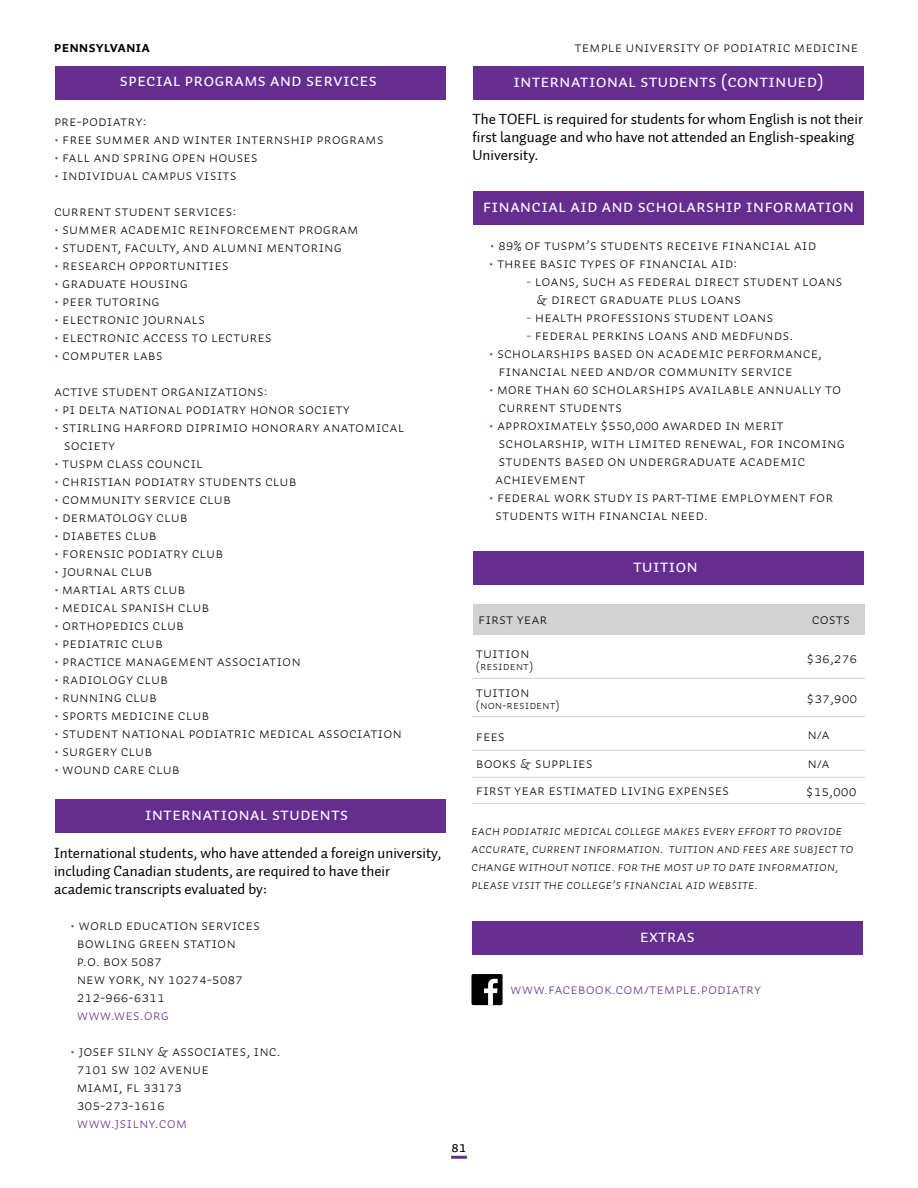
<style>
.page{position:relative;width:918px;height:1188px;background:#fff}
.page>*{position:absolute;margin:0;border:0;box-sizing:border-box;transform-origin:0 0}
.t1{font:18px "Auto 3 Regular Sm Cp";color:#fff}
.t2{font:15px/18px "Auto 3 Light Sm Cp";color:#000}
.t3{font:15px/18px "Auto 3";color:#000}
.t4{font:15px "Auto 3 Light Sm Cp";color:#662d91}
.t5{font:15px "Auto 3 Bold Sm Cp";color:#000}
.t6{font:15px "Auto 3 Regular Sm Cp";color:#000}
.t7{font:13.5px/18px "Auto 3 Light Italic Sm Cp";color:#000}
.t8{font:12px "Auto 3 Light Sm Cp";color:#000}
.s1{color:#662d91}
</style>
<div class="page">
<hr style="left:451px;top:1156px;width:16px;height:3px;background:#662d91">
<div style="left:55px;top:66px;width:391px;height:33px;background:#662d91"></div>
<div style="left:55px;top:799px;width:391px;height:34px;background:#662d91"></div>
<div style="left:474px;top:66px;width:390px;height:33px;background:#662d91"></div>
<div style="left:473px;top:191px;width:391px;height:33px;background:#662d91"></div>
<div style="left:473px;top:552px;width:391px;height:33px;background:#662d91"></div>
<div style="left:473px;top:604px;width:391px;height:31px;background:#d1d2d1"></div>
<hr style="left:473px;top:678px;width:391px;height:1px;background:#d1d2d1">
<hr style="left:473px;top:716px;width:391px;height:1px;background:#d1d2d1">
<hr style="left:473px;top:750px;width:391px;height:1px;background:#d1d2d1">
<hr style="left:473px;top:803px;width:391px;height:1px;background:#d1d2d1">
<hr style="left:473px;top:777px;width:391px;height:1px;background:#d1d2d1">
<div style="left:473px;top:921px;width:390px;height:34px;background:#662d91"></div>
<div style="left:471px;top:974px;width:32px;height:31px;background:#000;border-radius:2px"></div>
<svg style="left:484px;top:979px;width:14px;height:26px"></svg>
<p class="t5" style="left:54px;top:38px;width:98px">pennsylvania</p>
<p class="t2" style="left:575px;top:38px;width:285px">temple university of podiatric medicine</p>
<p class="t1" style="left:119px;top:70px;width:259px">special programs and services</p>
<p class="t2" style="left:54px;top:112px;width:94px">Pre-podiatry:</p>
<p class="t2" style="left:54px;top:130px;width:331px"><span class="s1">•</span> free Summer and Winter Internship Programs</p>
<p class="t2" style="left:54px;top:148px;width:206px"><span class="s1">•</span> Fall and Spring Open Houses</p>
<p class="t2" style="left:54px;top:166px;width:184px"><span class="s1">•</span> Individual Campus Visits</p>
<p class="t2" style="left:54px;top:202px;width:184px">Current Student Services:</p>
<p class="t2" style="left:54px;top:220px;width:306px"><span class="s1">•</span> Summer Academic Reinforcement Program</p>
<p class="t2" style="left:54px;top:238px;width:290px"><span class="s1">•</span> Student, Faculty, and Alumni Mentoring</p>
<p class="t2" style="left:54px;top:256px;width:176px"><span class="s1">•</span> Research Opportunities</p>
<p class="t2" style="left:54px;top:274px;width:136px"><span class="s1">•</span> Graduate Housing</p>
<p class="t2" style="left:54px;top:292px;width:107px"><span class="s1">•</span> Peer Tutoring</p>
<p class="t2" style="left:54px;top:310px;width:153px"><span class="s1">•</span> Electronic Journals</p>
<p class="t2" style="left:54px;top:328px;width:219px"><span class="s1">•</span> Electronic Access to Lectures</p>
<p class="t2" style="left:54px;top:346px;width:110px"><span class="s1">•</span> Computer Labs</p>
<p class="t2" style="left:54px;top:382px;width:215px">Active Student Organizations:</p>
<p class="t2" style="left:54px;top:400px;width:297px"><span class="s1">•</span> Pi Delta National Podiatry Honor Society</p>
<p class="t2" style="left:64px;top:418px;width:342px;text-indent:-10px"><span class="s1">•</span> Stirling Harford DiPrimio Honorary Anatomical<br>Society</p>
<p class="t2" style="left:54px;top:454px;width:150px"><span class="s1">•</span> TUSPM Class Council</p>
<p class="t2" style="left:54px;top:472px;width:244px"><span class="s1">•</span> Christian Podiatry Students Club</p>
<p class="t2" style="left:54px;top:490px;width:178px"><span class="s1">•</span> Community Service Club</p>
<p class="t2" style="left:54px;top:508px;width:135px"><span class="s1">•</span> Dermatology Club</p>
<p class="t2" style="left:54px;top:526px;width:104px"><span class="s1">•</span> Diabetes Club</p>
<p class="t2" style="left:54px;top:544px;width:171px"><span class="s1">•</span> Forensic Podiatry Club</p>
<p class="t2" style="left:54px;top:562px;width:100px"><span class="s1">•</span> Journal Club</p>
<p class="t2" style="left:54px;top:580px;width:133px"><span class="s1">•</span> Martial Arts Club</p>
<p class="t2" style="left:54px;top:598px;width:157px"><span class="s1">•</span> Medical Spanish Club</p>
<p class="t2" style="left:54px;top:616px;width:132px"><span class="s1">•</span> Orthopedics Club</p>
<p class="t2" style="left:54px;top:634px;width:110px"><span class="s1">•</span> Pediatric Club</p>
<p class="t2" style="left:54px;top:652px;width:248px"><span class="s1">•</span> Practice Management Association</p>
<p class="t2" style="left:54px;top:670px;width:116px"><span class="s1">•</span> Radiology Club</p>
<p class="t2" style="left:54px;top:688px;width:104px"><span class="s1">•</span> Running Club</p>
<p class="t2" style="left:54px;top:706px;width:157px"><span class="s1">•</span> Sports Medicine Club</p>
<p class="t2" style="left:54px;top:724px;width:349px"><span class="s1">•</span> Student National Podiatric Medical Association</p>
<p class="t2" style="left:54px;top:742px;width:100px"><span class="s1">•</span> Surgery Club</p>
<p class="t2" style="left:54px;top:760px;width:127px"><span class="s1">•</span> Wound Care Club</p>
<p class="t1" style="left:145px;top:804px;width:205px">international students</p>
<p class="t3" style="left:54px;top:844px;width:389px">International students, who have attended a foreign university, including Canadian students, are required to have their academic transcripts evaluated by:</p>
<p class="t2" style="left:77px;top:916px;width:185px;text-indent:-7px"><span class="s1">•</span> World Education Services<br>Bowling Green Station<br>P.O. Box 5087<br>New York, NY 10274-5087<br>212-966-6311</p>
<p class="t4" style="left:77px;top:1006px;width:94px">www.wes.org</p>
<p class="t2" style="left:77px;top:1042px;width:205px;text-indent:-7px"><span class="s1">•</span> Josef Silny &amp; Associates, Inc.<br>7101 SW 102 Avenue<br>Miami, FL 33173<br>305-273-1616</p>
<p class="t4" style="left:77px;top:1114px;width:112px">www.jsilny.com</p>
<p class="t1" style="left:513px;top:71px;width:312px">international students (continued)</p>
<p class="t3" style="left:472px;top:111px;width:392px">The TOEFL is required for students for whom English is not their first language and who have not attended an English-speaking<br>University.</p>
<p class="t1" style="left:483px;top:195px;width:373px">financial aid and scholarship information</p>
<p class="t2" style="left:490px;top:236px;width:328px"><span class="s1">•</span> 89% of TUSPM’s students receive financial aid</p>
<p class="t2" style="left:489px;top:254px;width:250px"><span class="s1">•</span> Three basic types of financial aid:</p>
<p class="t2" style="left:536px;top:272px;width:308px;text-indent:-10px"><span class="s1">-</span> Loans, such as federal Direct Student Loans &amp; Direct Graduate Plus Loans</p>
<p class="t2" style="left:526px;top:308px;width:248px"><span class="s1">-</span> Health Professions Student Loans</p>
<p class="t2" style="left:526px;top:326px;width:268px"><span class="s1">-</span> federal Perkins Loans and Medfunds.</p>
<p class="t2" style="left:499px;top:344px;width:325px;text-indent:-10px"><span class="s1">•</span> Scholarships based on academic performance, financial need and/or community service</p>
<p class="t2" style="left:499px;top:380px;width:344px;text-indent:-10px"><span class="s1">•</span> More than 60 scholarships available annually to current students</p>
<p class="t2" style="left:495px;top:416px;width:351px;text-indent:-7px"><span class="s1">•</span> Approximately $550,000 awarded in merit scholarship, with limited renewal, for incoming students based on undergraduate academic achievement</p>
<p class="t2" style="left:495px;top:488px;width:340px;text-indent:-7px"><span class="s1">•</span> Federal Work Study is part-time employment for students with financial need.</p>
<p class="t1" style="left:633px;top:556px;width:66px">TUITION</p>
<p class="t2" style="left:478px;top:610px;width:71px">FIRST YEAR</p>
<p class="t2" style="left:812px;top:610px;width:40px">costs</p>
<p class="t2" style="left:476px;top:645px;width:55px">tuition</p>
<p class="t8" style="left:476px;top:659px;width:59px">(resident)</p>
<p class="t2" style="left:476px;top:684px;width:55px">tuition</p>
<p class="t8" style="left:476px;top:698px;width:85px">(non-resident)</p>
<p class="t2" style="left:476px;top:723px;width:255px;line-height:27px">fees<br>books &amp; supplies<br>FIRST YEAR ESTIMATED LIVING EXPENSES</p>
<p class="t2" style="left:807px;top:649px;width:52px">$36,276</p>
<p class="t2" style="left:807px;top:689px;width:52px">$37,900</p>
<p class="t2" style="left:806px;top:720px;width:52px;line-height:28.2px">N/A<br>N/A $15,000</p>
<p class="t7" style="left:471px;top:822px;width:384px">Each podiatric medical college makes every effort to provide accurate, current information. Tuition and fees are subject to change without notice. For the most up to date information, please visit the college’s financial aid website.</p>
<p class="t1" style="left:640px;top:925px;width:57px">extras</p>
<p class="t4" style="left:510px;top:980px;width:253px">www.facebook.com/temple.podiatry</p>
<p class="t6" style="left:451px;top:1138px;width:17px">81</p>
</div>
